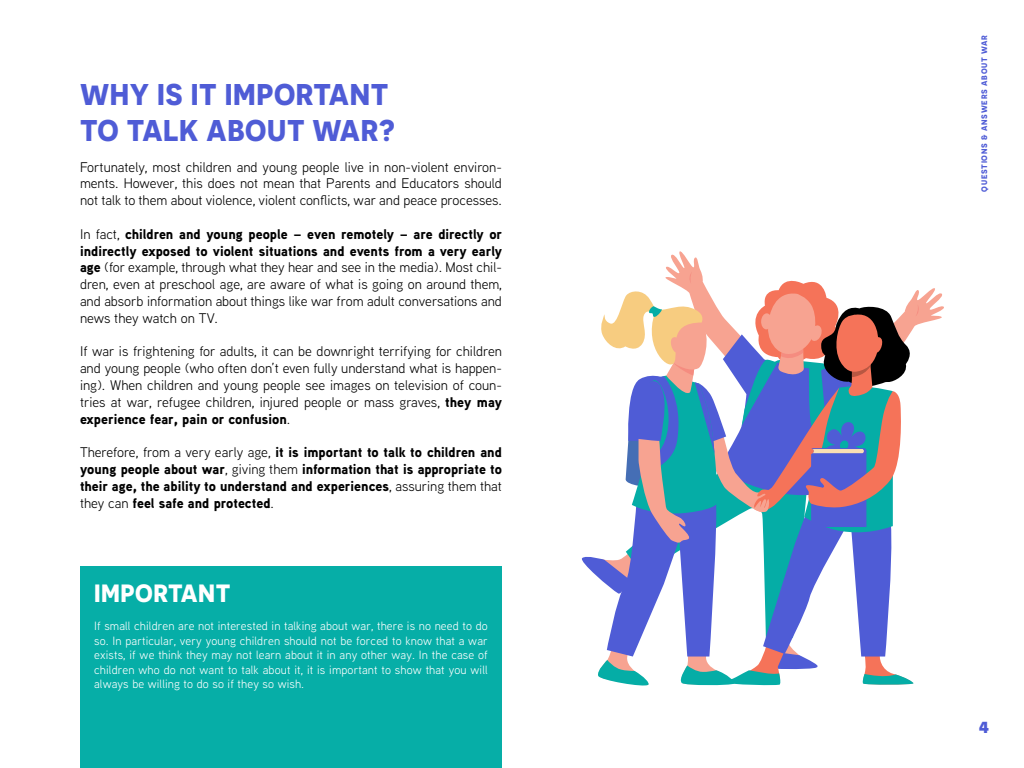
<style>
.page{position:relative;width:1024px;height:768px;background:#fff}
.page>*{position:absolute;margin:0;border:0;box-sizing:border-box;transform-origin:0 0}
.t1{font:700 30px/36px "Novecentosans";letter-spacing:.02em;color:#4f5cd6}
.t2{font:700 25px "Novecentosans";letter-spacing:.02em;color:#fff}
.t3{font:700 20px "Novecentosans";color:#4f5cd6}
.t4{font:14px/16.8px "Aaux Next";color:#000;text-align:justify}
.t5{font:900 14px/16.8px "Aaux Next";color:#000;text-align:justify}
.t6{font:12px/14.4px "Aaux Next";letter-spacing:.01em;color:#fff;text-align:justify}
.t7{font:700 8px "Novecentosans";letter-spacing:.1em;color:#4f5cd6}
.s1{font-weight:900}
.s2{font-weight:400}
</style>
<div class="page">
<div style="left:80px;top:567px;width:422px;height:201px;background:#06aea7"></div>
<svg style="left:581px;top:251px;width:363px;height:435px"></svg>
<h1 class="t1" style="left:80px;top:75px;width:317px">WHY IS IT IMPORTANT<br>TO TALK ABOUT WAR?</h1>
<p class="t4" style="left:80px;top:158px;width:424px">Fortunately, most children and young people live in non-violent environ&shy;ments. However, this does not mean that Parents and Educators should not talk to them about violence, violent conflicts, war and peace processes.</p>
<p class="t4" style="left:80px;top:225px;width:424px">In fact, <span class="s1">children and young people – even remotely – are directly or indirectly exposed to violent situations and events from a very early age</span> (for example, through what they hear and see in the media). Most chil&shy;dren, even at preschool age, are aware of what is going on around them, and absorb information about things like war from adult conversations and news they watch on TV.</p>
<p class="t4" style="left:80px;top:343px;width:424px">If war is frightening for adults, it can be downright terrifying for children and young people (who often don’t even fully understand what is happen&shy;ing). When children and young people see images on television of coun&shy;tries at war, refugee children, injured people or mass graves, <span class="s1">they may experience fear, pain or confusion</span>.</p>
<p class="t5" style="left:80px;top:444px;width:424px"><span class="s2">Therefore, from a very early age,</span> it is important to talk to children and young people about war<span class="s2">, giving them</span> information that is appropriate to their age, the ability to understand and experiences<span class="s2">, assuring them that they can</span> feel safe and protected<span class="s2">.</span></p>
<h2 class="t2" style="left:94px;top:577px;width:138px">IMPORTANT</h2>
<p class="t6" style="left:94px;top:619px;width:395px">If small children are not interested in talking about war, there is no need to do so. In particular, very young children should not be forced to know that a war exists, if we think they may not learn about it in any other way. In the case of children who do not want to talk about it, it is important to show that you will always be willing to do so if they so wish.</p>
<p class="t7" style="left:980px;top:192px;width:158px;rotate:-90deg">QUESTIONS &amp; ANSWERS ABOUT WAR</p>
<h3 class="t3" style="left:979px;top:714px;width:12px">4</h3>
</div>
